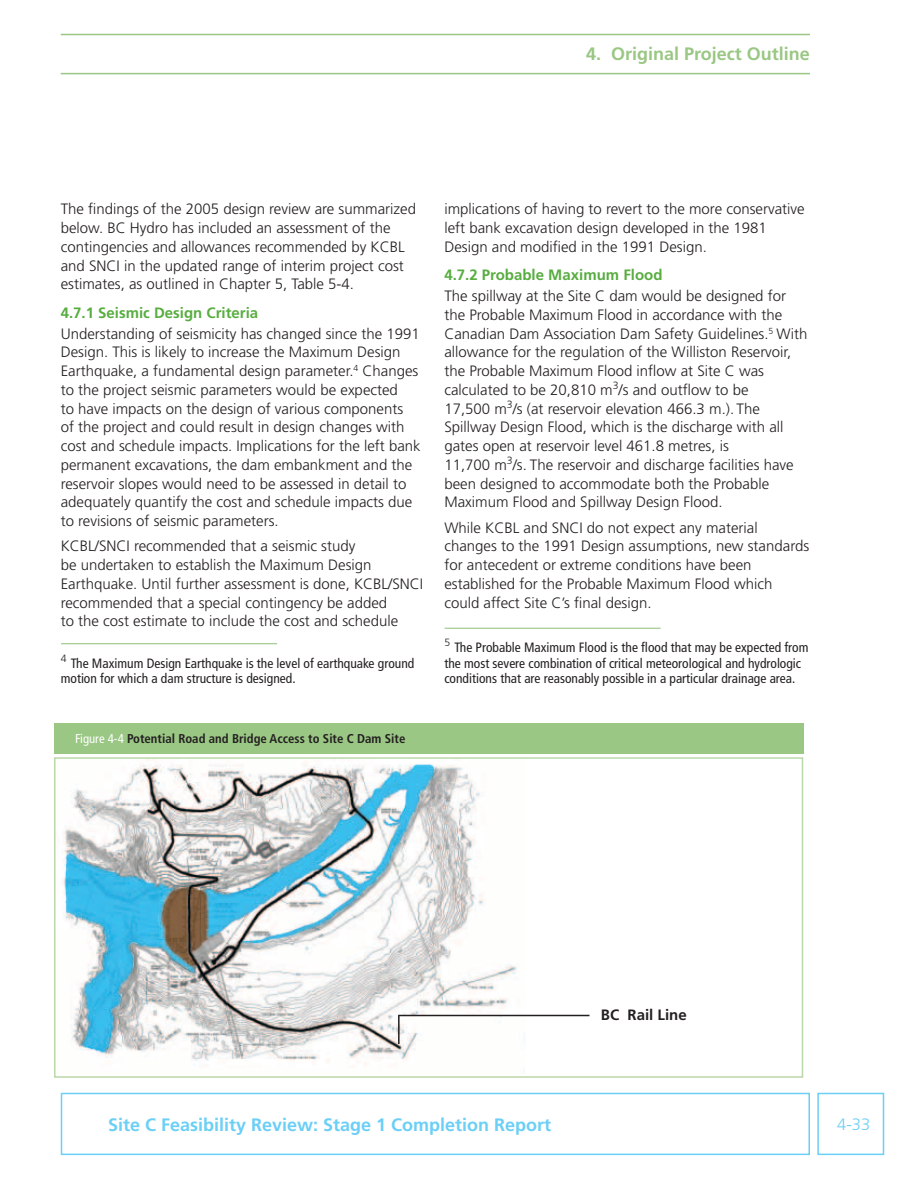
<style>
.page{position:relative;width:918px;height:1188px;background:#fff}
.page>*{position:absolute;margin:0;border:0;box-sizing:border-box;transform-origin:0 0}
.t1{font:700 18px "Frutiger";color:#6bcff6}
.t2{font:700 18px "Frutiger";color:#9ac784}
.t3{font:300 16.5px "Frutiger";color:#6bcff6}
.t4{font:300 15px/18.8px "Frutiger";color:#231f20}
.t5{font:700 15px "Frutiger";color:#58ad40}
.t6{font:700 15px "Frutiger";color:#231f20}
.t7{font:condensed 13.5px/15.5px "Frutiger";color:#231f20}
.t8{font:700 condensed 12.75px "Frutiger";color:#231f20}
.s1{font-weight:400;color:#fff}
</style>
<div class="page">
<div style="left:61px;top:1093px;width:749px;height:62px;border:2px solid #6bcff6"></div>
<div style="left:817px;top:1093px;width:67px;height:62px;border:2px solid #6bcff6"></div>
<hr style="left:61px;top:34px;width:749px;height:1px;background:#9ac784">
<hr style="left:61px;top:73px;width:749px;height:1px;background:#9ac784">
<svg style="left:609px;top:72px;width:67px;height:3px"></svg>
<svg style="left:683px;top:72px;width:127px;height:3px"></svg>
<hr style="left:61px;top:643px;width:216px;height:1px;background:#9ac784">
<hr style="left:445px;top:628px;width:216px;height:1px;background:#9ac784">
<div style="left:54px;top:723px;width:749px;height:31px;background:#9ac784"></div>
<img style="left:62px;top:760px;width:463px;height:307px">
<div style="left:54px;top:757px;width:749px;height:321px;border:2px solid #bad8a9"></div>
<hr style="left:398px;top:1015px;width:192px;height:1px;background:#231f20">
<hr style="left:398px;top:1015px;width:2px;height:29px;background:#231f20">
<p class="t2" style="left:586px;top:43px;width:225px">4. Original Project Outline</p>
<p class="t4" style="left:61px;top:200px;width:357px">The findings of the 2005 design review are summarized below. BC Hydro has included an assessment of the contingencies and allowances recommended by KCBL and SNCI in the updated range of interim project cost estimates, as outlined in Chapter 5, Table 5-4.</p>
<p class="t5" style="left:61px;top:304px;width:199px">4.7.1 Seismic Design Criteria</p>
<p class="t4" style="left:61px;top:324px;width:362px">Understanding of seismicity has changed since the 1991<br>Design. This is likely to increase the Maximum Design Earthquake, a fundamental design parameter. Changes to the project seismic parameters would be expected<br>to have impacts on the design of various components<br>of the project and could result in design changes with cost and schedule impacts. Implications for the left bank permanent excavations, the dam embankment and the reservoir slopes would need to be assessed in detail to adequately quantify the cost and schedule impacts due to revisions of seismic parameters.</p>
<p class="t4" style="left:61px;top:537px;width:364px">KCBL/SNCI recommended that a seismic study<br>be undertaken to establish the Maximum Design Earthquake. Until further assessment is done, KCBL/SNCI recommended that a special contingency be added<br>to the cost estimate to include the cost and schedule</p>
<p class="t7" style="left:61px;top:656px;width:355px;text-indent:10px">The Maximum Design Earthquake is the level of earthquake ground motion for which a dam structure is designed.</p>
<p class="t8" style="left:75px;top:731px;width:332px"><span class="s1">Figure 4-4</span> Potential Road and Bridge Access to Site C Dam Site</p>
<p class="t4" style="left:444px;top:200px;width:362px">implications of having to revert to the more conservative left bank excavation design developed in the 1981<br>Design and modified in the 1991 Design.</p>
<p class="t5" style="left:444px;top:266px;width:220px">4.7.2 Probable Maximum Flood</p>
<p class="t4" style="left:444px;top:287px;width:365px">The spillway at the Site C dam would be designed for the Probable Maximum Flood in accordance with the Canadian Dam Association Dam Safety Guidelines. With allowance for the regulation of the Williston Reservoir, the Probable Maximum Flood inflow at Site C was calculated to be 20,810 m<sup>3</sup>/s and outflow to be<br>17,500 m<sup>3</sup>/s (at reservoir elevation 466.3 m.). The Spillway Design Flood, which is the discharge with all gates open at reservoir level 461.8 metres, is<br>11,700 m<sup>3</sup>/s. The reservoir and discharge facilities have been designed to accommodate both the Probable Maximum Flood and Spillway Design Flood.</p>
<p class="t4" style="left:444px;top:518px;width:366px">While KCBL and SNCI do not expect any material changes to the 1991 Design assumptions, new standards for antecedent or extreme conditions have been established for the Probable Maximum Flood which could affect Site C’s final design.</p>
<p class="t7" style="left:444px;top:640px;width:366px;text-indent:10px">The Probable Maximum Flood is the flood that may be expected from the most severe combination of critical meteorological and hydrologic conditions that are reasonably possible in a particular drainage area.</p>
<p class="t6" style="left:601px;top:1006px;width:87px">BC Rail Line</p>
<p class="t1" style="left:108px;top:1114px;width:445px">Site C Feasibility Review: Stage 1 Completion Report</p>
<p class="t3" style="left:837px;top:1115px;width:35px">4-33</p>
</div>
